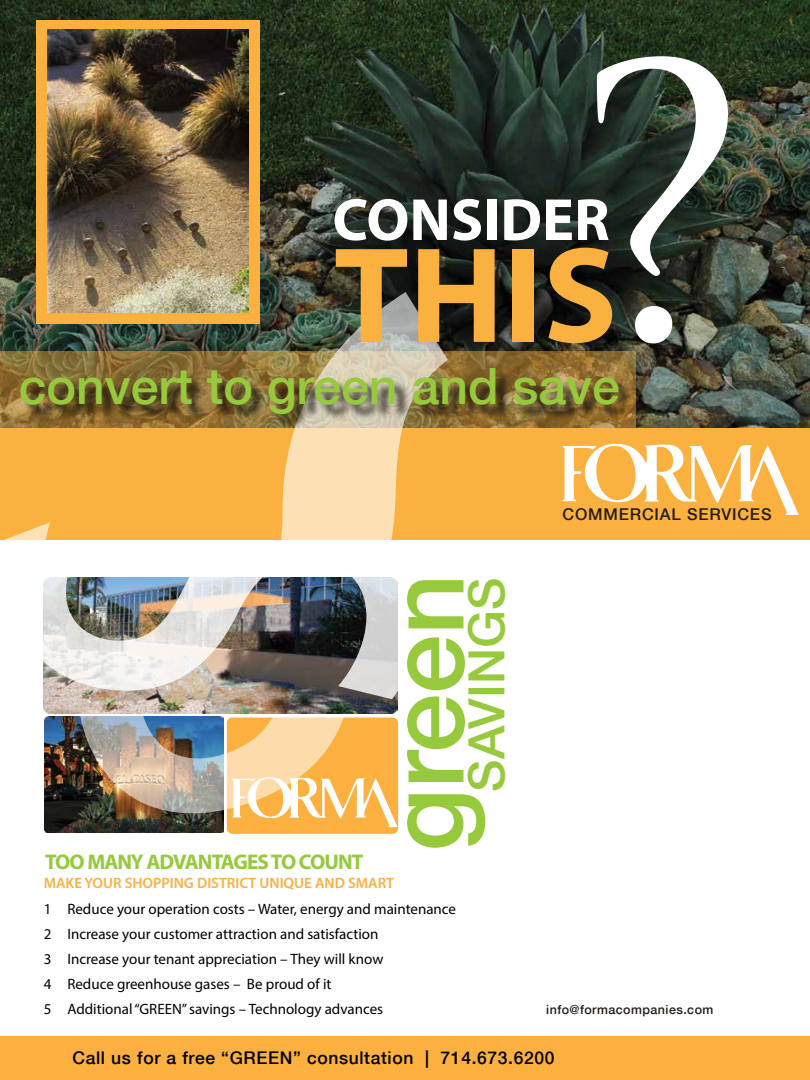
<style>
.page{position:relative;width:810px;height:1080px;background:#fff}
.page>*{position:absolute;margin:0;border:0;box-sizing:border-box;transform-origin:0 0}
.t1{font:803.25px "Snell Roundhand";color:#fff;scale:.74 1}
.t2{font:366.25px "Trajan Pro";color:#fff}
.t3{font:700 137.5px "Myriad Pro";color:#fbb13f}
.t4{font:500 106.25px "Helvetica Neue";color:#97c93d}
.t5{font:700 60px "Myriad Pro";color:#fff}
.t6{font:500 50px "Helvetica Neue";color:#97c93d}
.t7{font:700 21.25px "Myriad Pro";letter-spacing:-.04em;color:#97c93d}
.t8{font:500 17.5px "Helvetica Neue";letter-spacing:.035em;color:#000}
.t9{font:500 16.25px "Helvetica Neue";letter-spacing:.05em;color:#241d17}
.t10{font:15px/25px "Myriad Pro";color:#000}
.t11{font:600 15px "Myriad Pro";color:#fbb040}
.t12{font:500 12.5px "Helvetica Neue";letter-spacing:.035em;color:#231c17}
</style>
<div class="page">
<div style="left:0;top:1036px;width:810px;height:44px;background:#fbb040"></div>
<img style="left:0;top:0;width:810px;height:428px">
<div style="left:36px;top:20px;width:224px;height:304px;background:#fbb040"></div>
<img style="left:48px;top:30px;width:200px;height:129px">
<div style="left:0;top:428px;width:810px;height:112px;background:#fbb13f"></div>
<svg style="left:753px;top:445px;width:46px;height:70px"></svg>
<img style="left:0;top:159px;width:753px;height:675px">
<h2 class="t2" style="left:571px;top:-28px;width:180px">?</h2>
<h3 class="t5" style="left:332px;top:181px;width:279px">CONSIDER</h3>
<h3 class="t3" style="left:334px;top:206px;width:285px">THIS</h3>
<h3 class="t6" style="left:19px;top:357px;width:603px">convert to green and save</h3>
<h1 class="t1" style="left:-354px;top:723px;width:321px;rotate:-90deg">s</h1>
<h3 class="t6" style="left:457px;top:792px;width:215px;rotate:-90deg">SAVINGS</h3>
<h3 class="t4" style="left:362px;top:851px;width:279px;rotate:-90deg">green</h3>
<h3 class="t7" style="left:45px;top:848px;width:320px">TOO MANY ADVANTAGES TO COUNT</h3>
<p class="t11" style="left:44px;top:873px;width:352px">MAKE YOUR SHOPPING DISTRICT UNIQUE AND SMART</p>
<p class="t10" style="left:44px;top:896px;width:414px">1 Reduce your operation costs – Water, energy and maintenance 2 Increase your customer attraction and satisfaction<br>3 Increase your tenant appreciation – They will know<br>4 Reduce greenhouse gases – Be proud of it<br>5 Additional “GREEN” savings – Technology advances</p>
<p class="t9" style="left:562px;top:505px;width:211px">COMMERCIAL SERVICES</p>
<p class="t12" style="left:546px;top:1002px;width:169px">info@formacompanies.com</p>
<p class="t8" style="left:72px;top:1047px;width:484px">Call us for a free “GREEN” consultation | 714.673.6200</p>
</div>
